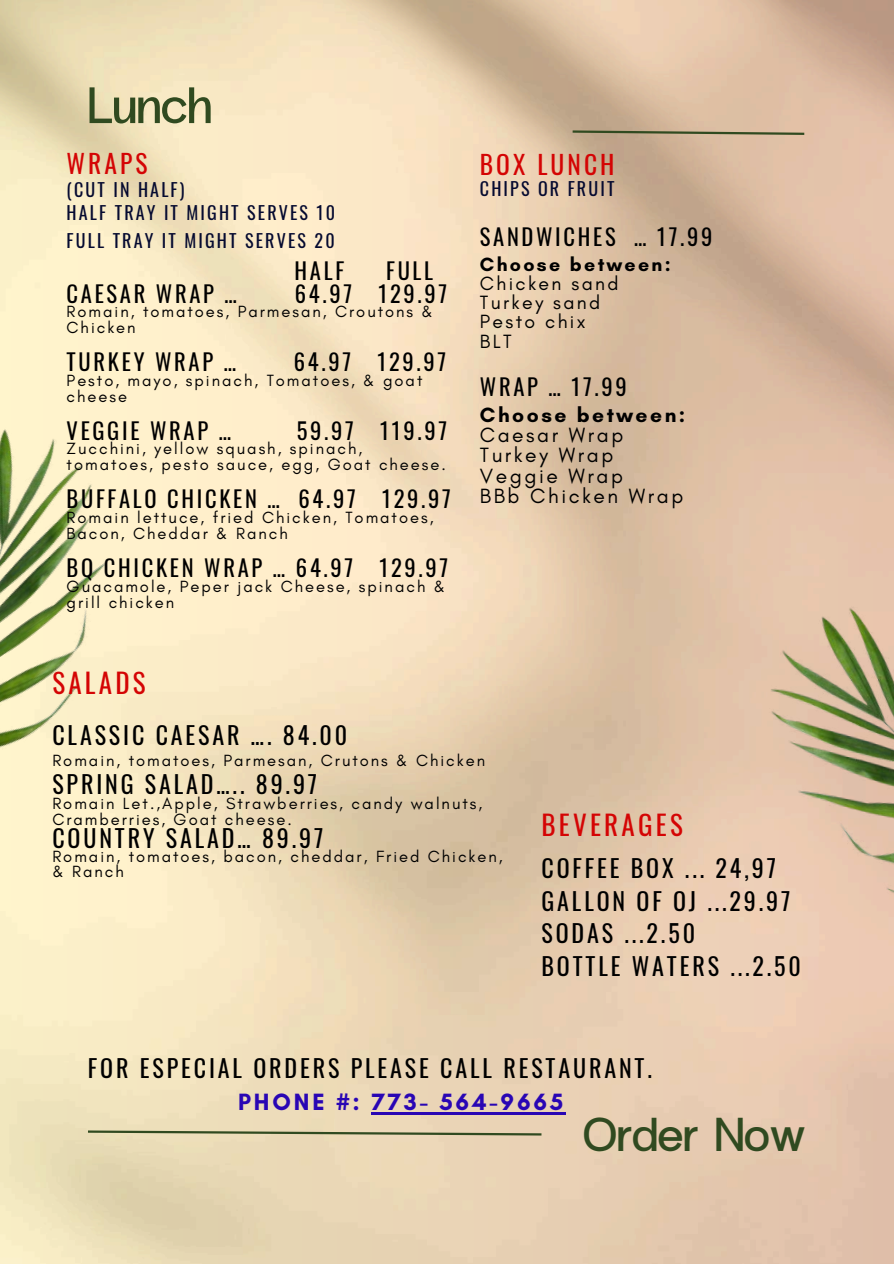
<style>
.page{position:relative;width:894px;height:1264px;background:#fff}
.page>*{position:absolute;margin:0;border:0;box-sizing:border-box;transform-origin:0 0}
.t1{font:51px "Radio Grotesk";color:#304a20}
.t2{font:47.4px "Radio Grotesk";color:#304a20}
.t3{font:27px "Oswald";letter-spacing:.12em;color:#d40404}
.t4{font:25.5px "Oswald";letter-spacing:.12em;color:#d40404}
.t5{font:24px/32.7px "Oswald";letter-spacing:.12em;color:#000}
.t6{font:700 24px "Glacial Indifference";letter-spacing:.12em;color:#2906b4}
.t7{font:22.5px "Oswald";letter-spacing:.12em;color:#000}
.t8{font:21px/20.2px "Glacial Indifference";letter-spacing:.12em;color:#000}
.t9{font:700 21px "Glacial Indifference";letter-spacing:.12em;color:#000}
.t10{font:19.5px/19.2px "Glacial Indifference";letter-spacing:.12em;color:#000}
.t11{font:700 19.5px "Glacial Indifference";letter-spacing:.12em;color:#000}
.t12{font:18px/23.7px "Oswald";letter-spacing:.12em;color:#050a30}
.t13{font:16.5px/15.8px "Glacial Indifference";letter-spacing:.12em;color:#000}
</style>
<div class="page">
<img style="left:0;top:0;width:893px;height:1263px">
<img style="left:746px;top:587px;width:147px;height:367px">
<img style="left:0;top:387px;width:202px;height:480px">
<svg style="left:570px;top:129px;width:236px;height:7px;background:#9e9272"></svg>
<svg style="left:86px;top:1129px;width:457px;height:7px;background:#afab87"></svg>
<hr style="left:371px;top:1112px;width:195px;height:2px;background:#2906b4">
<h1 class="t1" style="left:88px;top:72px;width:125px">Lunch</h1>
<h3 class="t4" style="left:67px;top:144px;width:82px">WRAPS</h3>
<p class="t12" style="left:67px;top:177px;width:270px">(CUT IN HALF)<br>HALF TRAY IT MIGHT SERVES 10</p>
<p class="t12" style="left:67px;top:228px;width:269px">FULL TRAY IT MIGHT SERVES 20</p>
<h3 class="t7" style="left:294px;top:253px;width:51px">HALF</h3>
<h3 class="t7" style="left:386px;top:253px;width:48px">FULL</h3>
<h3 class="t7" style="left:67px;top:276px;width:172px">CAESAR WRAP …</h3>
<h3 class="t7" style="left:295px;top:276px;width:154px">64.97 129.97</h3>
<p class="t13" style="left:67px;top:303px;width:368px">Romain, tomatoes, Parmesan, Croutons &amp;<br>Chicken</p>
<h3 class="t7" style="left:67px;top:344px;width:171px">TURKEY WRAP …</h3>
<h3 class="t7" style="left:294px;top:344px;width:154px">64.97 129.97</h3>
<p class="t13" style="left:67px;top:372px;width:357px">Pesto, mayo, spinach, Tomatoes, &amp; goat cheese</p>
<h3 class="t7" style="left:67px;top:413px;width:166px">VEGGIE WRAP …</h3>
<h3 class="t7" style="left:297px;top:413px;width:152px">59.97 119.97</h3>
<p class="t13" style="left:67px;top:441px;width:380px">Zucchini, yellow squash, spinach, tomatoes, pesto sauce, egg, Goat cheese.</p>
<h3 class="t7" style="left:67px;top:481px;width:385px">BUFFALO CHICKEN … 64.97 129.97</h3>
<p class="t13" style="left:67px;top:509px;width:368px">Romain lettuce, fried Chicken, Tomatoes,<br>Bacon, Cheddar &amp; Ranch</p>
<h3 class="t7" style="left:67px;top:550px;width:383px">BQ CHICKEN WRAP … 64.97 129.97</h3>
<p class="t13" style="left:67px;top:578px;width:380px">Guacamole, Peper jack Cheese, spinach &amp; grill chicken</p>
<h3 class="t4" style="left:479px;top:145px;width:136px">BOX LUNCH</h3>
<p class="t12" style="left:479px;top:175px;width:136px">CHIPS OR FRUIT</p>
<h3 class="t7" style="left:479px;top:219px;width:234px">SANDWICHES … 17.99</h3>
<p class="t11" style="left:479px;top:252px;width:192px">Choose between:</p>
<p class="t10" style="left:479px;top:274px;width:140px">Chicken sand<br>Turkey sand<br>Pesto chix<br>BLT</p>
<h3 class="t7" style="left:479px;top:369px;width:148px">WRAP … 17.99</h3>
<p class="t9" style="left:479px;top:402px;width:207px">Choose between:</p>
<p class="t8" style="left:479px;top:424px;width:205px">Caesar Wrap<br>Turkey Wrap<br>Veggie Wrap<br>BBb Chicken Wrap</p>
<h3 class="t3" style="left:52px;top:661px;width:95px">SALADS</h3>
<h3 class="t5" style="left:52px;top:718px;width:296px">CLASSIC CAESAR …. 84.00</h3>
<p class="t13" style="left:52px;top:752px;width:434px">Romain, tomatoes, Parmesan, Crutons &amp; Chicken</p>
<h3 class="t5" style="left:52px;top:766px;width:266px">SPRING SALAD….. 89.97</h3>
<p class="t13" style="left:52px;top:795px;width:431px">Romain Let.,Apple, Strawberries, candy walnuts,<br>Cramberries, Goat cheese.</p>
<h3 class="t5" style="left:52px;top:820px;width:272px">COUNTRY SALAD… 89.97</h3>
<p class="t13" style="left:52px;top:849px;width:452px;line-height:14.7px">Romain, tomatoes, bacon, cheddar, Fried Chicken, &amp; Ranch</p>
<h3 class="t3" style="left:541px;top:804px;width:143px">BEVERAGES</h3>
<h3 class="t5" style="left:541px;top:851px;width:261px">COFFEE BOX ... 24,97<br>GALLON OF OJ ...29.97<br>SODAS ...2.50<br>BOTTLE WATERS ...2.50</h3>
<h3 class="t5" style="left:88px;top:1050px;width:565px">FOR ESPECIAL ORDERS PLEASE CALL RESTAURANT.</h3>
<h3 class="t6" style="left:238px;top:1087px;width:326px">PHONE #: 773- 564-9665</h3>
<h2 class="t2" style="left:583px;top:1103px;width:224px">Order Now</h2>
</div>
